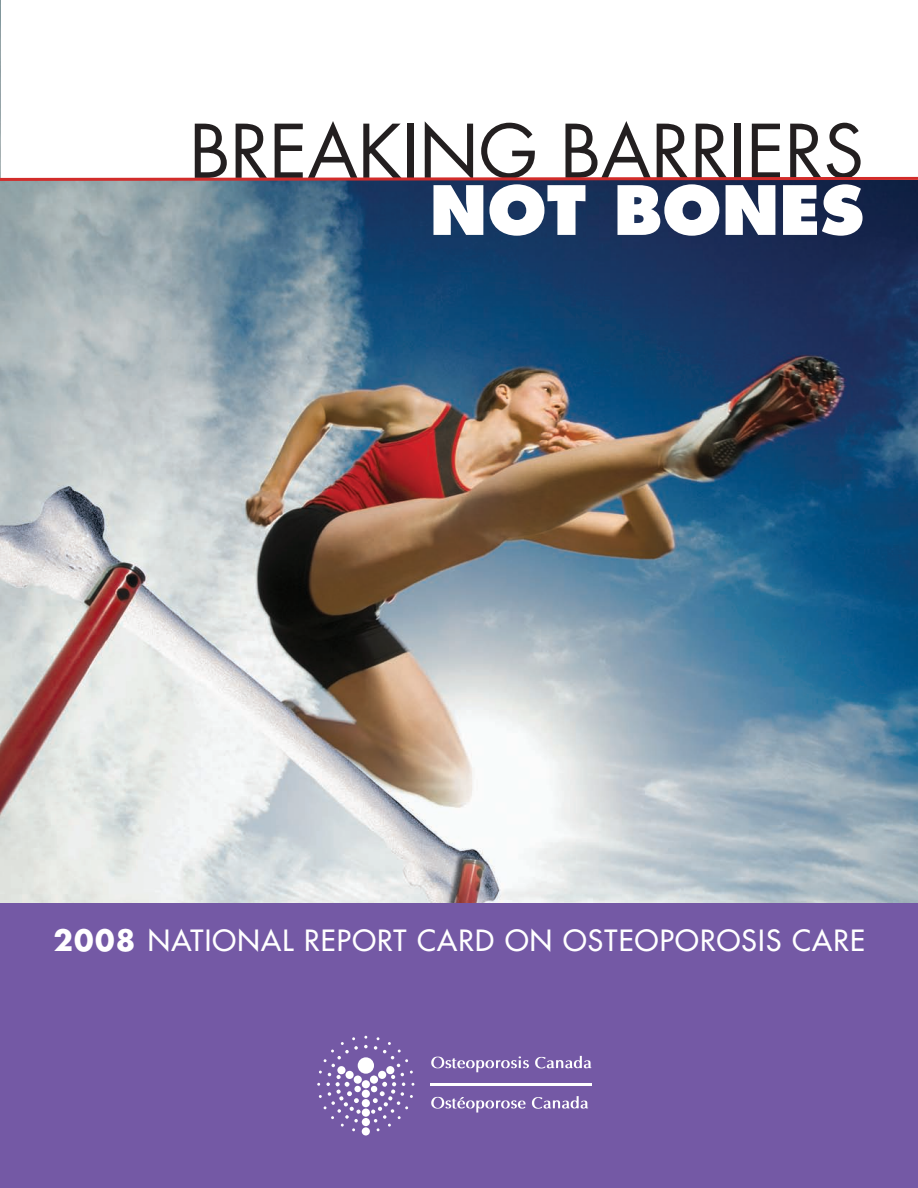
<style>
.page{position:relative;width:918px;height:1188px;background:#fff}
.page>*{position:absolute;margin:0;border:0;box-sizing:border-box;transform-origin:0 0}
.t1{font:72px "Futura";color:#231f20}
.t2{font:800 66px "Futura";color:#fff}
.t3{font:28.5px "Futura";letter-spacing:.045em;color:#fff}
.s1{font-weight:700}
</style>
<div class="page">
<img style="left:0;top:183px;width:918px;height:721px">
<div style="left:0;top:904px;width:918px;height:284px;background:#7459a5"></div>
<div style="left:362px;top:1127px;width:8px;height:9px;background:#fff;border-radius:50%"></div>
<svg style="left:317px;top:1036px;width:98px;height:95px"></svg>
<div style="left:358px;top:1057px;width:16px;height:17px;background:#fff;border-radius:50%"></div>
<hr style="left:431px;top:1084px;width:161px;height:2px;background:#fff">
<svg style="left:431px;top:1097px;width:95px;height:16px"></svg>
<svg style="left:532px;top:1096px;width:56px;height:13px"></svg>
<svg style="left:431px;top:1056px;width:98px;height:16px"></svg>
<svg style="left:535px;top:1056px;width:56px;height:12px"></svg>
<img style="left:0;top:0;width:1px;height:175px">
<svg style="left:0;top:175px;width:918px;height:8px"></svg>
<h1 class="t1" style="left:189px;top:119px;width:676px">BREAKING BARRIERS</h1>
<h2 class="t2" style="left:430px;top:181px;width:436px">NOT BONES</h2>
<p class="t3" style="left:53px;top:926px;width:813px"><span class="s1">2008</span> NATIONAL REPORT CARD ON OSTEOPOROSIS CARE</p>
</div>
